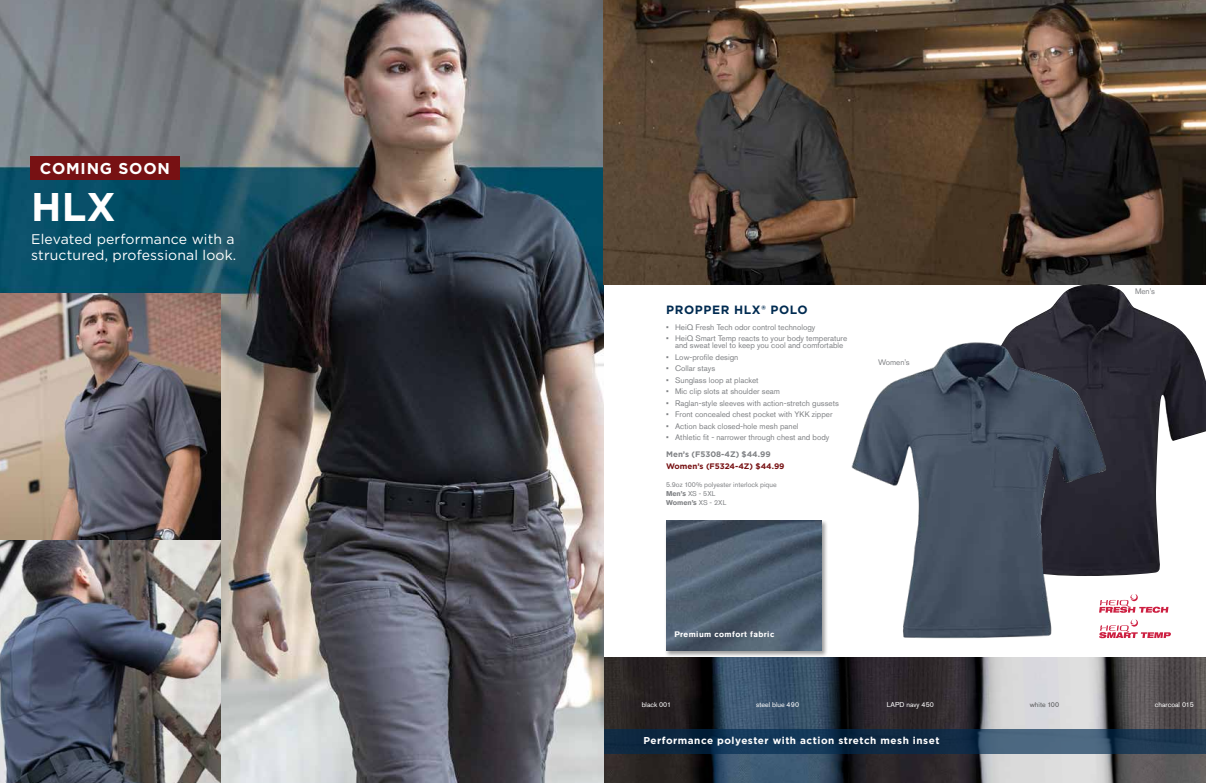
<style>
.page{position:relative;width:1206px;height:783px;background:#fff}
.page>*{position:absolute;margin:0;border:0;box-sizing:border-box;transform-origin:0 0}
.t1{font:700 40px "Gotham";color:#fff}
.t2{font:700 15.7px "Gotham";letter-spacing:.05em;color:#fff}
.t3{font:14px/16px "Gotham";letter-spacing:.01em;color:#fff}
.t4{font:700 12px "Gotham";letter-spacing:.05em;color:#002b51}
.t5{font:700 10px "Gotham";letter-spacing:.05em;color:#fff}
.t6{font:8px/7px "Akzidenz Grotesk Std";color:#808285}
.t7{font:700 8px "Gotham";color:#771113}
.t8{font:700 8px "Gotham";color:#808285}
.t9{font:700 8px "Akzidenz Grotesk Std";letter-spacing:.05em;color:#fff}
.t10{font:7px/9px "Akzidenz Grotesk Std";color:#808285}
.t11{font:7px "Akzidenz Grotesk Std";color:#fff}
.t12{font:7px "Akzidenz Grotesk Std";color:#565757}
.s1{font-weight:700}
</style>
<div class="page">
<img style="left:604px;top:657px;width:602px;height:126px">
<svg style="left:604px;top:730px;width:602px;height:24px;background:#1d3a55"></svg>
<img style="left:0;top:0;width:604px;height:783px">
<img style="left:0;top:294px;width:221px;height:489px">
<img style="left:603px;top:0;width:603px;height:285px">
<img style="left:973px;top:284px;width:233px;height:292px">
<img style="left:851px;top:338px;width:260px;height:301px">
<svg style="left:1099px;top:594px;width:69px;height:19px"></svg>
<svg style="left:1099px;top:619px;width:72px;height:19px"></svg>
<div style="left:665px;top:520px;width:163px;height:137px;background:#000;opacity:.4"></div>
<img style="left:666px;top:521px;width:155px;height:130px">
<div style="left:30px;top:156px;width:150px;height:24px;background:#771113"></div>
<h2 class="t2" style="left:40px;top:158px;width:131px">COMING SOON</h2>
<h1 class="t1" style="left:31px;top:180px;width:86px">HLX</h1>
<h3 class="t3" style="left:31px;top:230px;width:206px">Elevated performance with a structured, professional look.</h3>
<h3 class="t4" style="left:666px;top:302px;width:143px">PROPPER HLX® POLO</h3>
<p class="t6" style="left:666px;top:323px;width:151px">• HeiQ Fresh Tech odor control technology</p>
<p class="t6" style="left:675px;top:335px;width:174px;text-indent:-9px">• HeiQ Smart Temp reacts to your body temperature and sweat level to keep you cool and comfortable</p>
<p class="t6" style="left:666px;top:353px;width:74px">• Low-profile design</p>
<p class="t6" style="left:666px;top:365px;width:51px">• Collar stays</p>
<p class="t6" style="left:666px;top:376px;width:94px">• Sunglass loop at placket</p>
<p class="t6" style="left:666px;top:388px;width:115px">• Mic clip slots at shoulder seam</p>
<p class="t6" style="left:666px;top:399px;width:174px">• Raglan-style sleeves with action-stretch gussets</p>
<p class="t6" style="left:666px;top:411px;width:168px">• Front concealed chest pocket with YKK zipper</p>
<p class="t6" style="left:666px;top:422px;width:134px">• Action back closed-hole mesh panel</p>
<p class="t6" style="left:666px;top:434px;width:165px">• Athletic fit - narrower through chest and body</p>
<p class="t8" style="left:666px;top:449px;width:106px">Men’s (F5308-4Z) $44.99</p>
<p class="t7" style="left:666px;top:461px;width:120px">Women’s (F5324-4Z) $44.99</p>
<p class="t10" style="left:666px;top:480px;width:112px">5.9oz 100% polyester interlock pique<br><span class="s1">Men’s</span> XS - 5XL<br><span class="s1">Women’s</span> XS - 2XL</p>
<p class="t6" style="left:878px;top:358px;width:33px">Women’s</p>
<p class="t9" style="left:674px;top:629px;width:101px">Premium comfort fabric</p>
<p class="t6" style="left:1135px;top:288px;width:21px">Men’s</p>
<p class="t11" style="left:642px;top:701px;width:31px">black 001</p>
<p class="t11" style="left:756px;top:701px;width:45px">steel blue 490</p>
<p class="t11" style="left:887px;top:701px;width:49px">LAPD navy 450</p>
<p class="t12" style="left:1030px;top:701px;width:31px">white 100</p>
<p class="t11" style="left:1155px;top:701px;width:41px">charcoal 015</p>
<p class="t5" style="left:643px;top:734px;width:298px">Performance polyester with action stretch mesh inset</p>
</div>
